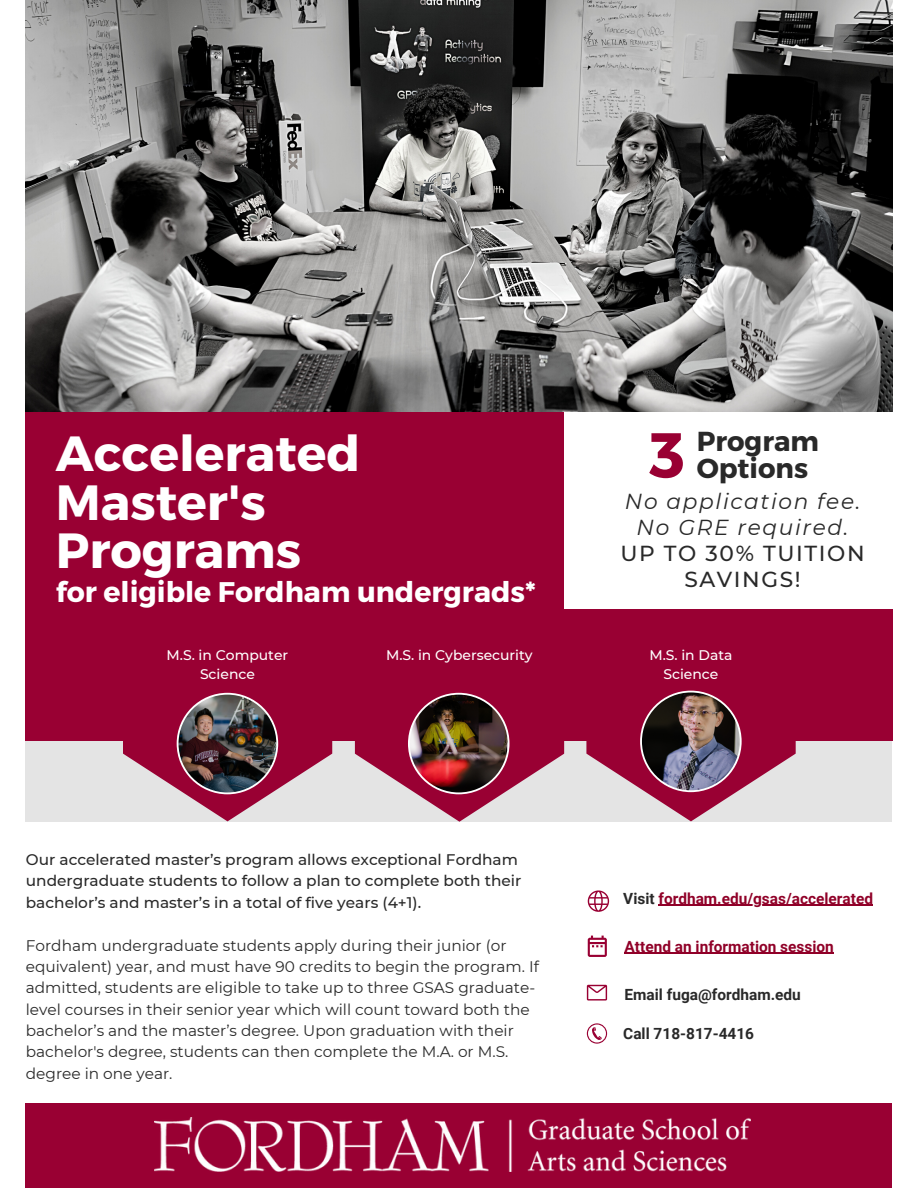
<style>
.page{position:relative;width:918px;height:1188px;background:#fff}
.page>*{position:absolute;margin:0;border:0;box-sizing:border-box;transform-origin:0 0}
.t1{font:700 63.6px "Montserrat";color:#903}
.t2{font:700 49.35px/48.3px "Montserrat";color:#fff}
.t3{font:700 28.35px "Montserrat";color:#fff}
.t4{font:700 27.45px/27px "Montserrat";color:#292929}
.t5{font:italic 21.75px/25.8px "Montserrat";letter-spacing:.075em;color:#292929;text-align:center}
.t6{font:500 21.75px/25.8px "Montserrat";letter-spacing:.075em;color:#292929;text-align:center}
.t7{font:700 15.45px "Roboto";color:#900028}
.t8{font:700 15.45px "Roboto";color:#292929}
.t9{font:15.3px/21.3px "Montserrat";color:#292929}
.t10{font:500 15.3px/21.3px "Montserrat";color:#292929}
.t11{font:500 13.95px/19.2px "Montserrat";color:#fff;text-align:center}
.s1{color:#292929}
</style>
<div class="page">
<div style="left:25px;top:411px;width:539px;height:207px;background:#903"></div>
<img style="left:25px;top:0;width:868px;height:411px">
<div style="left:26px;top:739px;width:866px;height:82px;background:#e4e4e4"></div>
<div style="left:26px;top:609px;width:867px;height:132px;background:#903"></div>
<svg style="left:588px;top:936px;width:19px;height:21px"></svg>
<div style="left:25px;top:1103px;width:867px;height:85px;background:#903"></div>
<img style="left:355px;top:693px;width:209px;height:129px">
<img style="left:123px;top:693px;width:209px;height:128px">
<svg style="left:586px;top:691px;width:210px;height:130px"></svg>
<svg style="left:587px;top:985px;width:20px;height:16px"></svg>
<svg style="left:587px;top:1023px;width:20px;height:21px"></svg>
<div style="left:588px;top:1025px;width:18px;height:17px;background:#fff;border-radius:50%"></div>
<svg style="left:592px;top:1027px;width:10px;height:13px"></svg>
<img style="left:154px;top:1117px;width:596px;height:54px">
<svg style="left:588px;top:890px;width:21px;height:22px"></svg>
<hr style="left:625px;top:953px;width:209px;height:1px;background:#900028">
<hr style="left:659px;top:905px;width:214px;height:1px;background:#900028">
<h2 class="t2" style="left:56px;top:427px;width:306px">Accelerated<br>Master's<br>Programs</h2>
<h3 class="t3" style="left:56px;top:573px;width:481px">for eligible Fordham undergrads*</h3>
<h1 class="t1" style="left:649px;top:414px;width:37px">3</h1>
<h3 class="t4" style="left:697px;top:426px;width:124px">Program<br>Options</h3>
<h3 class="t5" style="left:625px;top:489px;width:237px">No application fee.<br>No GRE required.</h3>
<h3 class="t6" style="left:620px;top:540px;width:246px">UP TO 30% TUITION<br>SAVINGS!</h3>
<p class="t11" style="left:167px;top:645px;width:123px">M.S. in Computer<br>Science</p>
<p class="t11" style="left:649px;top:645px;width:85px">M.S. in Data<br>Science</p>
<p class="t11" style="left:386px;top:645px;width:148px">M.S. in Cybersecurity</p>
<p class="t10" style="left:26px;top:849px;width:497px">Our accelerated master’s program allows exceptional Fordham undergraduate students to follow a plan to complete both their bachelor’s and master’s in a total of five years (4+1).</p>
<p class="t9" style="left:26px;top:934px;width:515px">Fordham undergraduate students apply during their junior (or equivalent) year, and must have 90 credits to begin the program. If admitted, students are eligible to take up to three GSAS graduate&shy;level courses in their senior year which will count toward both the bachelor’s and the master’s degree. Upon graduation with their bachelor's degree, students can then complete the M.A. or M.S. degree in one year.</p>
<p class="t7" style="left:623px;top:889px;width:251px"><span class="s1">Visit</span> fordham.edu/gsas/accelerated</p>
<p class="t7" style="left:625px;top:937px;width:211px">Attend an information session</p>
<p class="t8" style="left:625px;top:985px;width:178px">Email fuga@fordham.edu</p>
<p class="t8" style="left:623px;top:1025px;width:132px">Call 718-817-4416</p>
</div>
